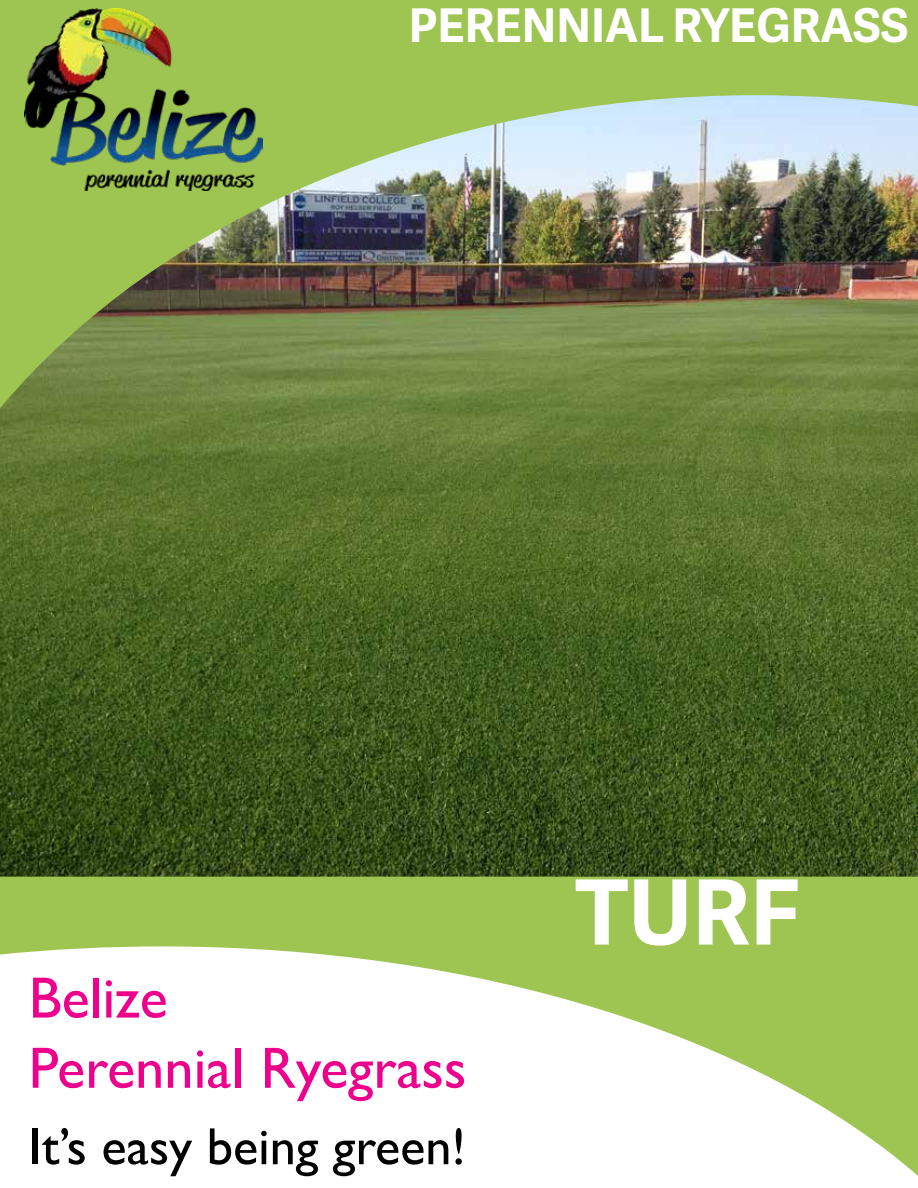
<style>
.page{position:relative;width:918px;height:1188px;background:#fff}
.page>*{position:absolute;margin:0;border:0;box-sizing:border-box;transform-origin:0 0}
.t1{font:700 90px "Adelle Sans";color:#fff}
.t2{font:58.5px/70.2px "Gill Sans";color:#ec008c}
.t3{font:52.5px "Gill Sans";color:#000}
.t4{font:700 46.5px "Adelle Sans";color:#fff}
</style>
<div class="page">
<img style="left:0;top:408px;width:918px;height:469px">
<svg style="left:0;top:877px;width:918px;height:299px"></svg>
<img style="left:0;top:0;width:918px;height:408px">
<img style="left:25px;top:9px;width:238px;height:181px">
<p class="t4" style="left:409px;top:-9px;width:501px">PERENNIAL RYEGRASS</p>
<p class="t2" style="left:29px;top:964px;width:439px">Belize<br>Perennial Ryegrass</p>
<p class="t3" style="left:29px;top:1116px;width:439px">It’s easy being green!</p>
<h1 class="t1" style="left:575px;top:847px;width:226px">TURF</h1>
</div>
